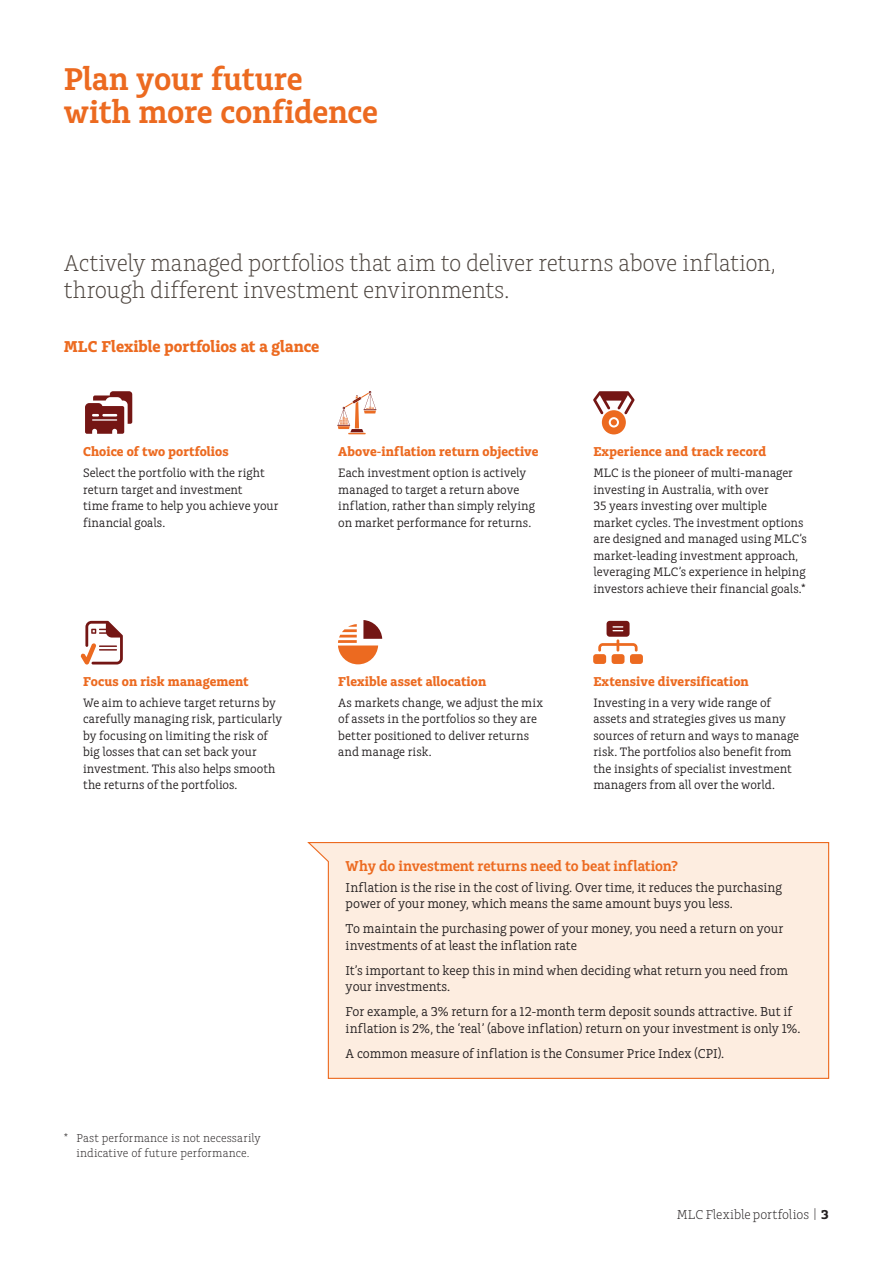
<style>
.page{position:relative;width:893px;height:1263px;background:#fff}
.page>*{position:absolute;margin:0;border:0;box-sizing:border-box;transform-origin:0 0}
.t1{font:600 33px/33px "Charlie Std";letter-spacing:-.01em;color:#ec6a20}
.t2{font:300 24px/27px "Charlie Std";letter-spacing:-.01em;color:#4d453f}
.t3{font:700 16.5px "Charlie Std";color:#ec6a20}
.t4{font:600 15px "Charlie Std";color:#ec6a20}
.t5{font:13.5px/16.5px "Charlie Std";color:#231f20}
.t6{font:700 13.5px "Charlie Std";letter-spacing:.01em;color:#ec6a20}
.t7{font:300 13.5px "Charlie Std";color:#231f20}
.t8{font:12.75px/16.5px "Charlie Std";letter-spacing:.005em;color:#231f20}
.t9{font:300 12px/14.2px "Charlie Std";letter-spacing:.005em;color:#231f20;text-align:center}
.s1{font-weight:700}
</style>
<div class="page">
<svg style="left:80px;top:621px;width:43px;height:44px"></svg>
<svg style="left:85px;top:391px;width:47px;height:43px"></svg>
<div style="left:85px;top:403px;width:18px;height:8px;background:#741614;border-radius:4px"></div>
<div style="left:593px;top:654px;width:13px;height:10px;background:#ec6a20;border-radius:3px"></div>
<div style="left:612px;top:654px;width:12px;height:10px;background:#ec6a20;border-radius:3px"></div>
<div style="left:630px;top:654px;width:13px;height:10px;background:#ec6a20;border-radius:3px"></div>
<svg style="left:598px;top:621px;width:40px;height:30px"></svg>
<svg style="left:338px;top:620px;width:44px;height:44px"></svg>
<svg style="left:337px;top:391px;width:39px;height:43px"></svg>
<svg style="left:593px;top:391px;width:42px;height:43px"></svg>
<div style="left:307px;top:842px;width:523px;height:237px;background:#fdede0"></div>
<h1 class="t1" style="left:64px;top:63px;width:316px">Plan your future with more confidence</h1>
<h2 class="t2" style="left:64px;top:249px;width:713px">Actively managed portfolios that aim to deliver returns above inflation, through different investment environments.</h2>
<p class="t3" style="left:64px;top:337px;width:257px">MLC Flexible portfolios at a glance</p>
<p class="t6" style="left:83px;top:444px;width:147px">Choice of two portfolios</p>
<p class="t8" style="left:83px;top:465px;width:197px">Select the portfolio with the right return target and investment<br>time frame to help you achieve your financial goals.</p>
<p class="t6" style="left:83px;top:674px;width:167px">Focus on risk management</p>
<p class="t8" style="left:83px;top:694px;width:201px">We aim to achieve target returns by carefully managing risk, particularly by focusing on limiting the risk of big losses that can set back your investment. This also helps smooth the returns of the portfolios.</p>
<p class="t9" style="left:64px;top:1131px;width:198px">* Past performance is not necessarily indicative of future performance.</p>
<p class="t6" style="left:338px;top:444px;width:202px">Above-inflation return objective</p>
<p class="t8" style="left:338px;top:465px;width:198px">Each investment option is actively managed to target a return above inflation, rather than simply relying on market performance for returns.</p>
<p class="t6" style="left:338px;top:674px;width:149px">Flexible asset allocation</p>
<p class="t8" style="left:338px;top:694px;width:206px">As markets change, we adjust the mix of assets in the portfolios so they are better positioned to deliver returns and manage risk.</p>
<p class="t6" style="left:593px;top:444px;width:174px">Experience and track record</p>
<p class="t8" style="left:593px;top:465px;width:215px">MLC is the pioneer of multi-manager investing in Australia, with over<br>35 years investing over multiple market cycles. The investment options are designed and managed using MLC’s market-leading investment approach, leveraging MLC’s experience in helping investors achieve their financial goals.*</p>
<p class="t6" style="left:593px;top:674px;width:157px">Extensive diversification</p>
<p class="t8" style="left:593px;top:694px;width:207px">Investing in a very wide range of assets and strategies gives us many sources of return and ways to manage risk. The portfolios also benefit from the insights of specialist investment managers from all over the world.</p>
<p class="t4" style="left:346px;top:857px;width:334px">Why do investment returns need to beat inflation?</p>
<p class="t5" style="left:346px;top:879px;width:438px">Inflation is the rise in the cost of living. Over time, it reduces the purchasing power of your money, which means the same amount buys you less.</p>
<p class="t5" style="left:346px;top:921px;width:439px">To maintain the purchasing power of your money, you need a return on your investments of at least the inflation rate</p>
<p class="t5" style="left:346px;top:962px;width:444px">It’s important to keep this in mind when deciding what return you need from your investments.</p>
<p class="t5" style="left:346px;top:1004px;width:456px">For example, a 3% return for a 12-month term deposit sounds attractive. But if inflation is 2%, the ‘real’ (above inflation) return on your investment is only 1%.</p>
<p class="t5" style="left:346px;top:1045px;width:380px">A common measure of inflation is the Consumer Price Index (CPI).</p>
<p class="t7" style="left:677px;top:1207px;width:153px">MLC Flexible portfolios | <span class="s1">3</span></p>
</div>
